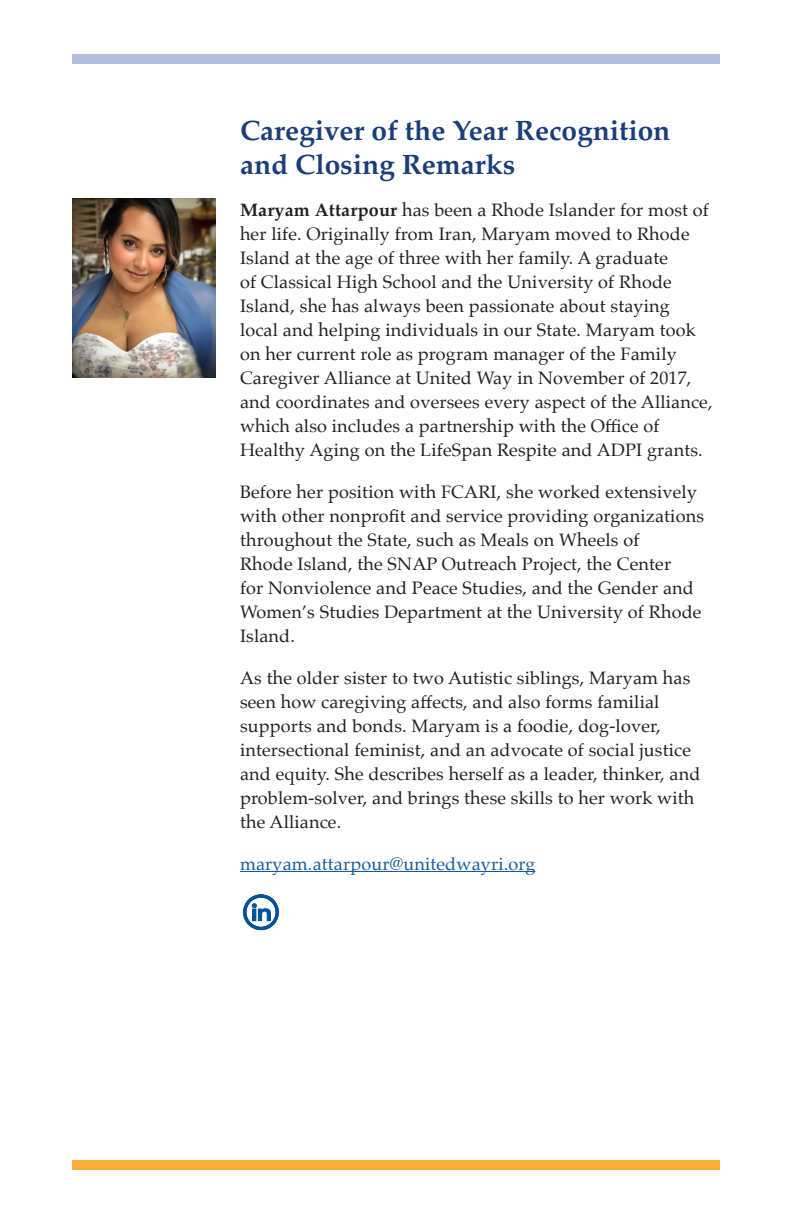
<style>
.page{position:relative;width:792px;height:1224px;background:#fff}
.page>*{position:absolute;margin:0;border:0;box-sizing:border-box;transform-origin:0 0}
.t1{font:700 28px/33.6px "Palatino";color:#1a3e7b}
.t2{font:18px/24px "Palatino";letter-spacing:.01em;color:#231f20}
.t3{font:18px "Palatino";letter-spacing:.01em;color:#175d9e}
.s1{font-weight:700}
</style>
<div class="page">
<hr style="left:240px;top:871px;width:295px;height:1px;background:#175d9e">
<div style="left:72px;top:54px;width:648px;height:10px;background:#b4bcde"></div>
<div style="left:72px;top:1160px;width:648px;height:10px;background:#fbb03e"></div>
<img style="left:72px;top:198px;width:144px;height:180px">
<svg style="left:252px;top:903px;width:19px;height:18px"></svg>
<div style="left:243px;top:894px;width:36px;height:36px;border:3px solid #00539b;border-radius:50%"></div>
<div style="left:243px;top:895px;width:36px;height:35px;border:3px solid #00539b;border-radius:50%"></div>
<p class="t1" style="left:240px;top:113px;width:432px">Caregiver of the Year Recognition and Closing Remarks</p>
<p class="t2" style="left:240px;top:197px;width:474px"><span class="s1">Maryam Attarpour</span> has been a Rhode Islander for most of her life. Originally from Iran, Maryam moved to Rhode Island at the age of three with her family. A graduate<br>of Classical High School and the University of Rhode Island, she has always been passionate about staying<br>local and helping individuals in our State. Maryam took on her current role as program manager of the Family Caregiver Alliance at United Way in November of 2017, and coordinates and oversees every aspect of the Alliance, which also includes a partnership with the Office of Healthy Aging on the LifeSpan Respite and ADPI grants.</p>
<p class="t2" style="left:240px;top:479px;width:466px">Before her position with FCARI, she worked extensively with other nonprofit and service providing organizations throughout the State, such as Meals on Wheels of<br>Rhode Island, the SNAP Outreach Project, the Center<br>for Nonviolence and Peace Studies, and the Gender and Women’s Studies Department at the University of Rhode Island.</p>
<p class="t2" style="left:240px;top:665px;width:462px">As the older sister to two Autistic siblings, Maryam has seen how caregiving affects, and also forms familial supports and bonds. Maryam is a foodie, dog-lover, intersectional feminist, and an advocate of social justice and equity. She describes herself as a leader, thinker, and problem-solver, and brings these skills to her work with the Alliance.</p>
<p class="t3" style="left:240px;top:849px;width:297px">maryam.attarpour@unitedwayri.org</p>
</div>
